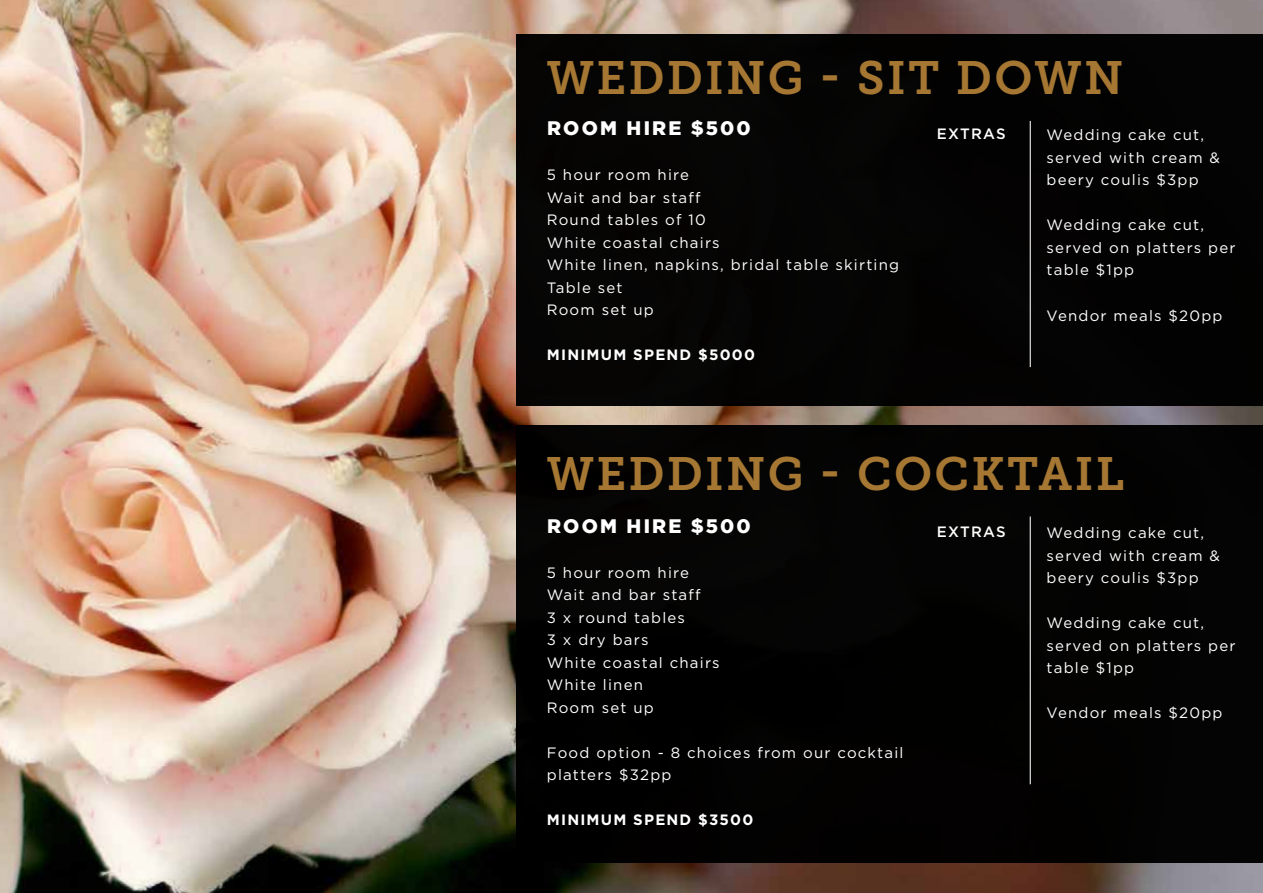
<style>
.page{position:relative;width:1263px;height:893px;background:#fff}
.page>*{position:absolute;margin:0;border:0;box-sizing:border-box;transform-origin:0 0}
.t1{font:46.5px "Museo Slab 700";letter-spacing:.05em;color:#a57733}
.t2{font:900 19.5px "Gotham";letter-spacing:.115em;color:#fff}
.t3{font:15px/22.5px "Gotham";letter-spacing:.08em;color:#fff}
.t4{font:700 15px "Gotham";letter-spacing:.08em;color:#fff}
.t5{font:500 15px "Gotham";letter-spacing:.08em;color:#fff}
</style>
<div class="page">
<img style="left:0;top:0;width:1263px;height:893px">
<div style="left:517px;top:34px;width:746px;height:371px;background:#000"></div>
<hr style="left:1030px;top:121px;width:1px;height:246px;background:#fff">
<div style="left:517px;top:425px;width:746px;height:438px;background:#000"></div>
<hr style="left:1030px;top:516px;width:1px;height:268px;background:#fff">
<h1 class="t1" style="left:547px;top:51px;width:578px">WEDDING - SIT DOWN</h1>
<h2 class="t2" style="left:547px;top:117px;width:205px">ROOM HIRE $500</h2>
<p class="t3" style="left:547px;top:163px;width:354px">5 hour room hire<br>Wait and bar staff<br>Round tables of 10<br>White coastal chairs<br>White linen, napkins, bridal table skirting<br>Table set<br>Room set up</p>
<p class="t4" style="left:547px;top:346px;width:210px">MINIMUM SPEND $5000</p>
<p class="t5" style="left:937px;top:125px;width:70px">EXTRAS</p>
<p class="t3" style="left:1046px;top:124px;width:175px">Wedding cake cut, served with cream &amp; beery coulis $3pp</p>
<p class="t3" style="left:1046px;top:214px;width:190px">Wedding cake cut, served on platters per table $1pp</p>
<p class="t3" style="left:1046px;top:304px;width:177px">Vendor meals $20pp</p>
<h1 class="t1" style="left:547px;top:448px;width:579px">WEDDING - COCKTAIL</h1>
<h2 class="t2" style="left:547px;top:515px;width:205px">ROOM HIRE $500</h2>
<p class="t3" style="left:547px;top:561px;width:174px">5 hour room hire<br>Wait and bar staff<br>3 x round tables<br>3 x dry bars<br>White coastal chairs<br>White linen<br>Room set up</p>
<p class="t3" style="left:547px;top:741px;width:358px">Food option - 8 choices from our cocktail platters $32pp</p>
<p class="t4" style="left:547px;top:811px;width:208px">MINIMUM SPEND $3500</p>
<p class="t5" style="left:937px;top:523px;width:70px">EXTRAS</p>
<p class="t3" style="left:1046px;top:521px;width:175px">Wedding cake cut, served with cream &amp; beery coulis $3pp</p>
<p class="t3" style="left:1046px;top:611px;width:190px">Wedding cake cut, served on platters per table $1pp</p>
<p class="t3" style="left:1046px;top:701px;width:177px">Vendor meals $20pp</p>
</div>
